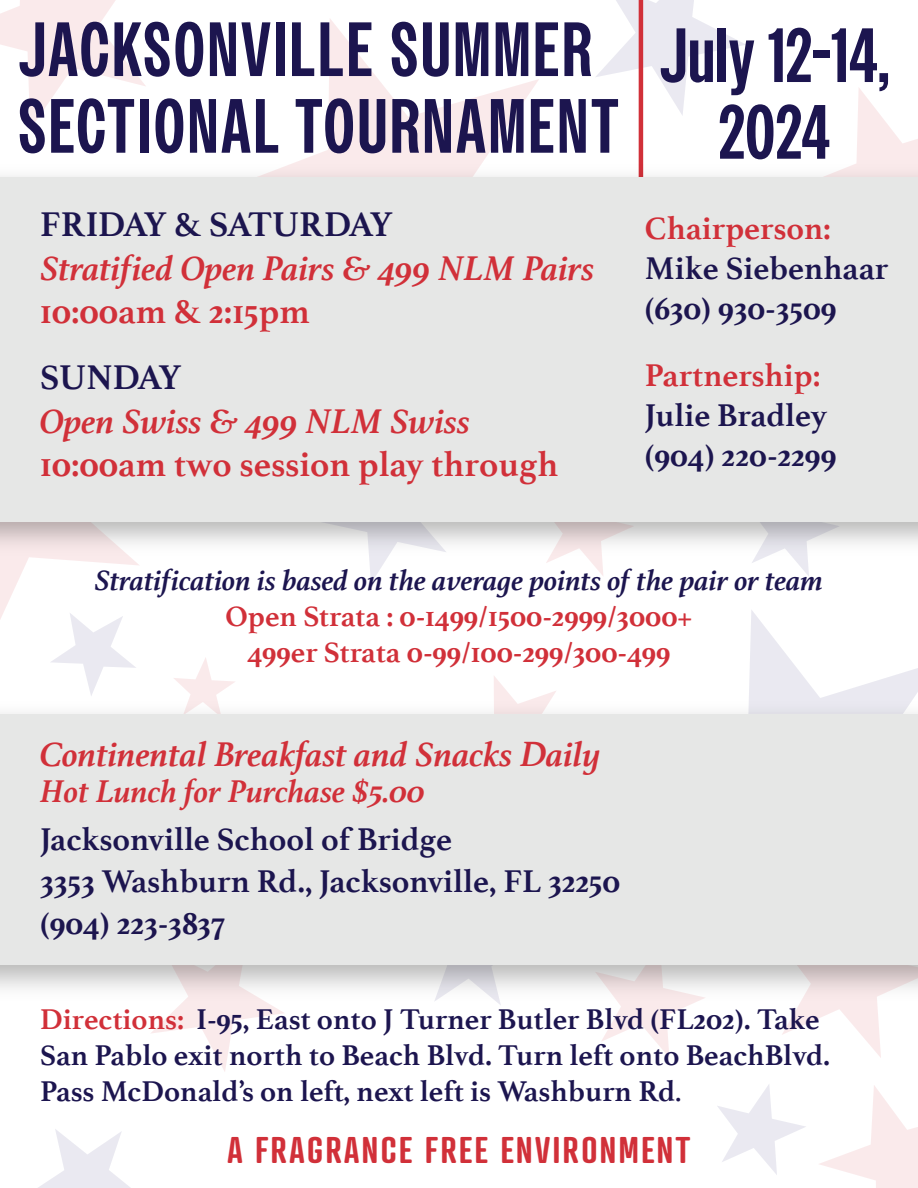
<style>
.page{position:relative;width:918px;height:1188px;background:#fff}
.page>*{position:absolute;margin:0;border:0;box-sizing:border-box;transform-origin:0 0}
.t1{font:700 76.8px/76.8px "Owners X Narrow";letter-spacing:.05em;color:#1c154f}
.t2{font:700 76.8px/76.8px "Owners X Narrow";letter-spacing:.02em;color:#1c154f;text-align:center}
.t3{font:italic 700 36px "Athelas";color:#d13039}
.t4{font:700 36px "Athelas";color:#d13039}
.t5{font:600 36px "Atrament";letter-spacing:.07em;color:#d13039}
.t6{font:700 36px "Athelas";color:#1c154f}
.t7{font:700 33px/39.6px "Athelas";color:#1c154f}
.t8{font:700 33px "Athelas";color:#d13039}
.t9{font:italic 700 33px "Athelas";color:#d13039}
.t10{font:700 30px/36px "Athelas";color:#1c154f}
.t11{font:700 30px/36px "Athelas";color:#d13039;text-align:center}
.t12{font:italic 700 30px "Athelas";color:#1c154f}
.s1{color:#d13039}
.s2{font-weight:400}
</style>
<div class="page">
<svg style="left:316px;top:19px;width:223px;height:136px"></svg>
<svg style="left:749px;top:610px;width:169px;height:81px"></svg>
<svg style="left:717px;top:1085px;width:89px;height:90px"></svg>
<svg style="left:819px;top:1085px;width:99px;height:103px"></svg>
<svg style="left:799px;top:565px;width:10px;height:11px"></svg>
<svg style="left:594px;top:565px;width:9px;height:11px"></svg>
<svg style="left:602px;top:1012px;width:71px;height:45px"></svg>
<svg style="left:782px;top:1012px;width:99px;height:46px"></svg>
<svg style="left:370px;top:565px;width:13px;height:18px"></svg>
<svg style="left:38px;top:1129px;width:93px;height:59px"></svg>
<svg style="left:0;top:565px;width:136px;height:126px"></svg>
<svg style="left:151px;top:658px;width:356px;height:414px"></svg>
<svg style="left:596px;top:0;width:150px;height:116px"></svg>
<svg style="left:0;top:0;width:145px;height:129px"></svg>
<svg style="left:857px;top:88px;width:61px;height:67px"></svg>
<hr style="left:639px;top:0;width:4px;height:185px;background:#d13039">
<img style="left:0;top:155px;width:918px;height:410px">
<div style="left:0;top:177px;width:918px;height:344px;background:#e6e7e6"></div>
<img style="left:0;top:691px;width:918px;height:321px">
<div style="left:0;top:715px;width:918px;height:250px;background:#e6e7e6"></div>
<h1 class="t1" style="left:19px;top:11px;width:601px">JACKSONVILLE SUMMER<br>SECTIONAL TOURNAMENT</h1>
<h1 class="t2" style="left:660px;top:17px;width:231px">July 12-14,<br>2024</h1>
<p class="t6" style="left:40px;top:195px;width:354px">FRIDAY &amp; SATURDAY</p>
<p class="t3" style="left:40px;top:239px;width:556px">Stratified Open Pairs &amp; 499 NLM Pairs</p>
<p class="t4" style="left:40px;top:282px;width:271px">10:00am &amp; 2:15pm</p>
<p class="t6" style="left:40px;top:348px;width:143px">SUNDAY</p>
<p class="t3" style="left:40px;top:392px;width:432px">Open Swiss &amp; 499 NLM Swiss</p>
<p class="t4" style="left:40px;top:435px;width:520px">10:00am two session play through</p>
<p class="t8" style="left:645px;top:202px;width:188px">Chairperson:</p>
<p class="t7" style="left:645px;top:248px;width:245px">Mike Siebenhaar (630) 930-3509</p>
<p class="t8" style="left:645px;top:349px;width:177px">Partnership:</p>
<p class="t7" style="left:645px;top:394px;width:193px">Julie Bradley (904) 220-2299</p>
<p class="t12" style="left:95px;top:556px;width:730px">Stratification is based on the average points of the pair or team</p>
<p class="t11" style="left:226px;top:597px;width:468px">Open Strata : 0-1499/1500-2999/3000+<br>499er Strata 0-99/100-299/300-499</p>
<p class="t3" style="left:40px;top:725px;width:563px">Continental Breakfast and Snacks Daily</p>
<p class="t9" style="left:40px;top:764px;width:387px">Hot Lunch for Purchase $5.00</p>
<p class="t7" style="left:40px;top:817px;width:582px;line-height:42px">Jacksonville School of Bridge<br>3353 Washburn Rd., Jacksonville, FL 32250 (904) 223-3837</p>
<p class="t10" style="left:40px;top:1001px;width:791px"><span class="s1">Directions:</span> I-95, East onto J Turner Butler Blvd (FL202). Take<br>San Pablo exit north to Beach Blvd. Turn left onto BeachBlvd.<br>Pass McDonald’s on left, next left is Washburn Rd<span class="s2">.</span></p>
<p class="t5" style="left:227px;top:1128px;width:464px">A FRAGRANCE FREE ENVIRONMENT</p>
</div>
